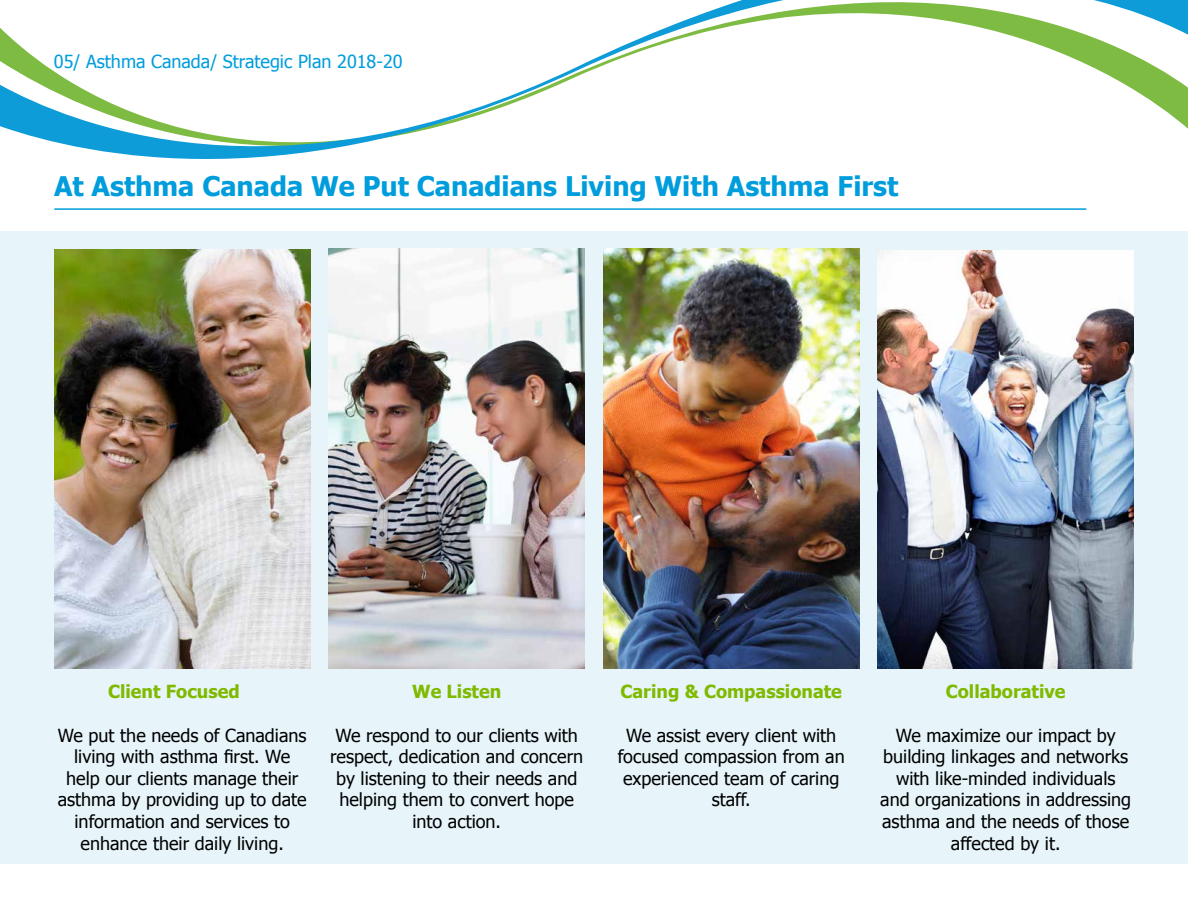
<style>
.page{position:relative;width:1188px;height:918px;background:#fff}
.page>*{position:absolute;margin:0;border:0;box-sizing:border-box;transform-origin:0 0}
.t1{font:700 27px "Tahoma";color:#009ddc}
.t2{font:18px/21.6px "Tahoma";color:#000;text-align:center}
.t3{font:700 18px "Tahoma";color:#7fba00}
.t4{font:18px "Tahoma";color:#009ddc}
</style>
<div class="page">
<div style="left:0;top:231px;width:1188px;height:633px;background:#e7f5fb"></div>
<svg style="left:0;top:0;width:1188px;height:159px"></svg>
<hr style="left:54px;top:208px;width:1032px;height:2px;background:#009ddc">
<img style="left:54px;top:249px;width:256px;height:420px">
<img style="left:328px;top:249px;width:257px;height:420px">
<img style="left:603px;top:249px;width:257px;height:420px">
<img style="left:878px;top:251px;width:256px;height:418px">
<p class="t4" style="left:54px;top:49px;width:350px">05/ Asthma Canada/ Strategic Plan 2018-20</p>
<h1 class="t1" style="left:54px;top:167px;width:846px">At Asthma Canada We Put Canadians Living With Asthma First</h1>
<p class="t3" style="left:108px;top:679px;width:133px">Client Focused</p>
<p class="t2" style="left:58px;top:723px;width:250px">We put the needs of Canadians living with asthma first. We help our clients manage their asthma by providing up to date information and services to enhance their daily living.</p>
<p class="t3" style="left:412px;top:679px;width:91px">We Listen</p>
<p class="t2" style="left:330px;top:723px;width:255px">We respond to our clients with respect, dedication and concern by listening to their needs and helping them to convert hope into action.</p>
<p class="t3" style="left:621px;top:679px;width:223px">Caring &amp; Compassionate</p>
<p class="t2" style="left:618px;top:723px;width:229px">We assist every client with focused compassion from an experienced team of caring staff.</p>
<p class="t3" style="left:946px;top:679px;width:121px">Collaborative</p>
<p class="t2" style="left:880px;top:723px;width:252px">We maximize our impact by building linkages and networks with like-minded individuals and organizations in addressing asthma and the needs of those affected by it.</p>
</div>
